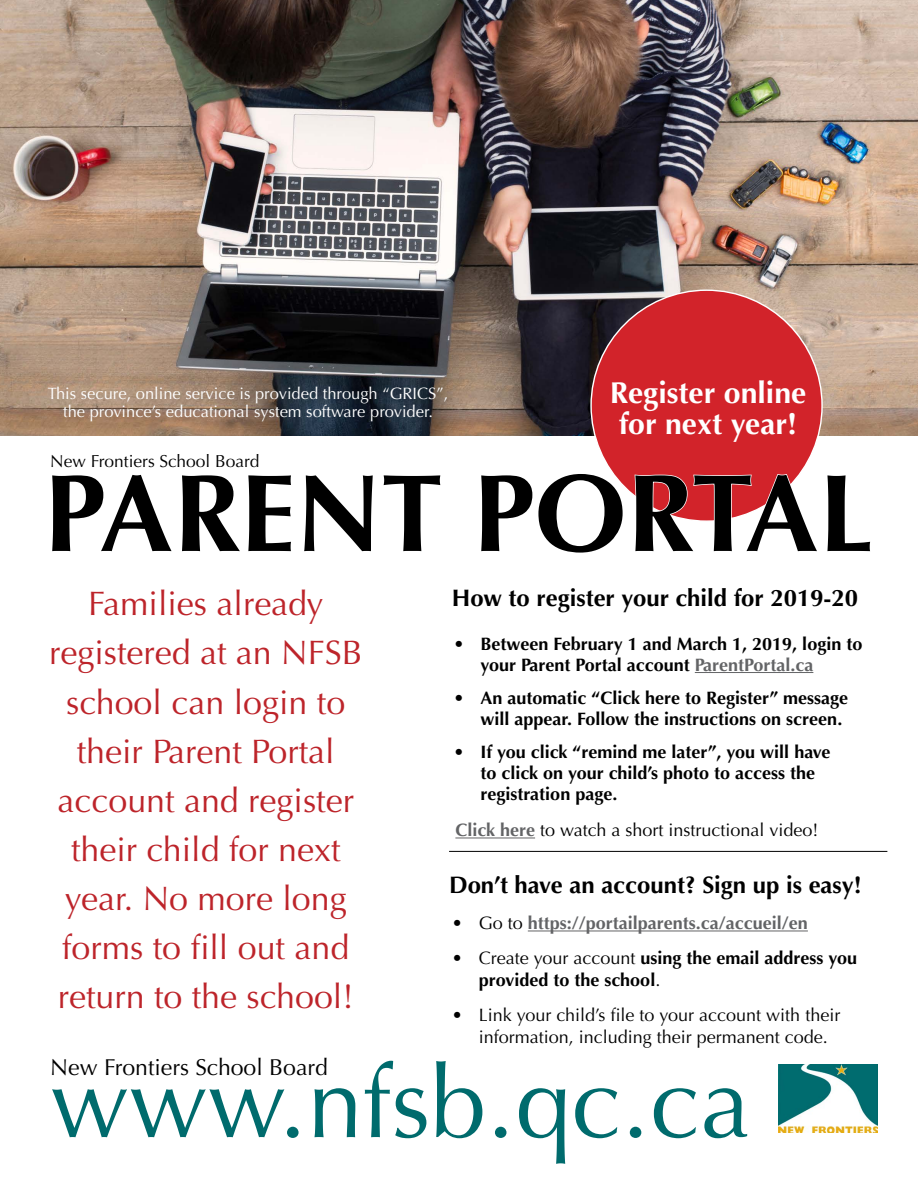
<style>
.page{position:relative;width:918px;height:1188px;background:#fff}
.page>*{position:absolute;margin:0;border:0;box-sizing:border-box;transform-origin:0 0}
.t1{font:700 110.25px "Optima";color:#000}
.t2{font:101.1px "Optima";color:#006b6d}
.t3{font:34.05px/49.1px "Optima";color:#bd242a;text-align:center}
.t4{font:700 30.15px/31.5px "Optima";color:#fff}
.t5{font:700 23.85px "Optima";color:#000}
.t6{font:23.1px "Optima";color:#000}
.t7{font:700 18px/21px "Optima";color:#000}
.t8{font:18px/21.6px "Optima";color:#000}
.t9{font:700 18px "Optima";color:#636466}
.t10{font:17.4px "Optima";color:#000}
.t11{font:16.5px/18px "Optima";color:#fff;text-align:center}
.s1{color:#636466}
.s2{font-weight:700;color:#636466}
.s3{font-weight:400;color:#000}
.s4{font-weight:400}
</style>
<div class="page">
<img style="left:0;top:0;width:918px;height:436px">
<img style="left:779px;top:1064px;width:99px;height:68px">
<hr style="left:528px;top:931px;width:280px;height:1px;background:#636466">
<hr style="left:695px;top:672px;width:118px;height:1px;background:#636466">
<hr style="left:455px;top:838px;width:80px;height:1px;background:#636466">
<div style="left:591px;top:290px;width:231px;height:231px;background:#d2232a;border-radius:50%"></div>
<svg style="left:634px;top:473px;width:166px;height:48px"></svg>
<hr style="left:449px;top:851px;width:438px;height:1px;background:#000">
<h3 class="t4" style="left:610px;top:377px;width:198px">Register online for next year!</h3>
<h1 class="t1" style="left:44px;top:449px;width:831px">PARENT PORTAL</h1>
<p class="t11" style="left:48px;top:384px;width:402px">This secure, online service is provided through “GRICS”, the province’s educational system software provider.</p>
<p class="t10" style="left:50px;top:451px;width:211px">New Frontiers School Board</p>
<h3 class="t5" style="left:452px;top:584px;width:408px">How to register your child for 2019-20</h3>
<h3 class="t3" style="left:49px;top:580px;width:315px">Families already registered at an NFSB school can login to their Parent Portal account and register their child for next year. No more long forms to fill out and return to the school!</h3>
<p class="t7" style="left:481px;top:633px;width:383px;text-indent:-27px">• Between February 1 and March 1, 2019, login to your Parent Portal account <span class="s1">ParentPortal.ca</span></p>
<p class="t7" style="left:481px;top:687px;width:369px;text-indent:-27px">• An automatic “Click here to Register” message will appear. Follow the instructions on screen.</p>
<p class="t7" style="left:481px;top:741px;width:352px;text-indent:-27px">• If you click “remind me later”, you will have to click on your child’s photo to access the registration page.</p>
<p class="t8" style="left:455px;top:820px;width:365px"><span class="s2">Click here</span> to watch a short instructional video!</p>
<h3 class="t5" style="left:449px;top:871px;width:414px">Don’t have an account? Sign up is easy!</h3>
<p class="t9" style="left:452px;top:913px;width:358px"><span class="s3">• Go to</span> https://portailparents.ca/accueil/en</p>
<p class="t7" style="left:479px;top:948px;width:380px;line-height:21.6px;text-indent:-27px"><span class="s4">• Create your account</span> using the email address you provided to the school<span class="s4">.</span></p>
<p class="t8" style="left:479px;top:1004px;width:363px;text-indent:-27px">• Link your child’s file to your account with their information, including their permanent code.</p>
<h2 class="t2" style="left:50px;top:1044px;width:702px">www.nfsb.qc.ca</h2>
<p class="t6" style="left:50px;top:1053px;width:279px">New Frontiers School Board</p>
</div>
